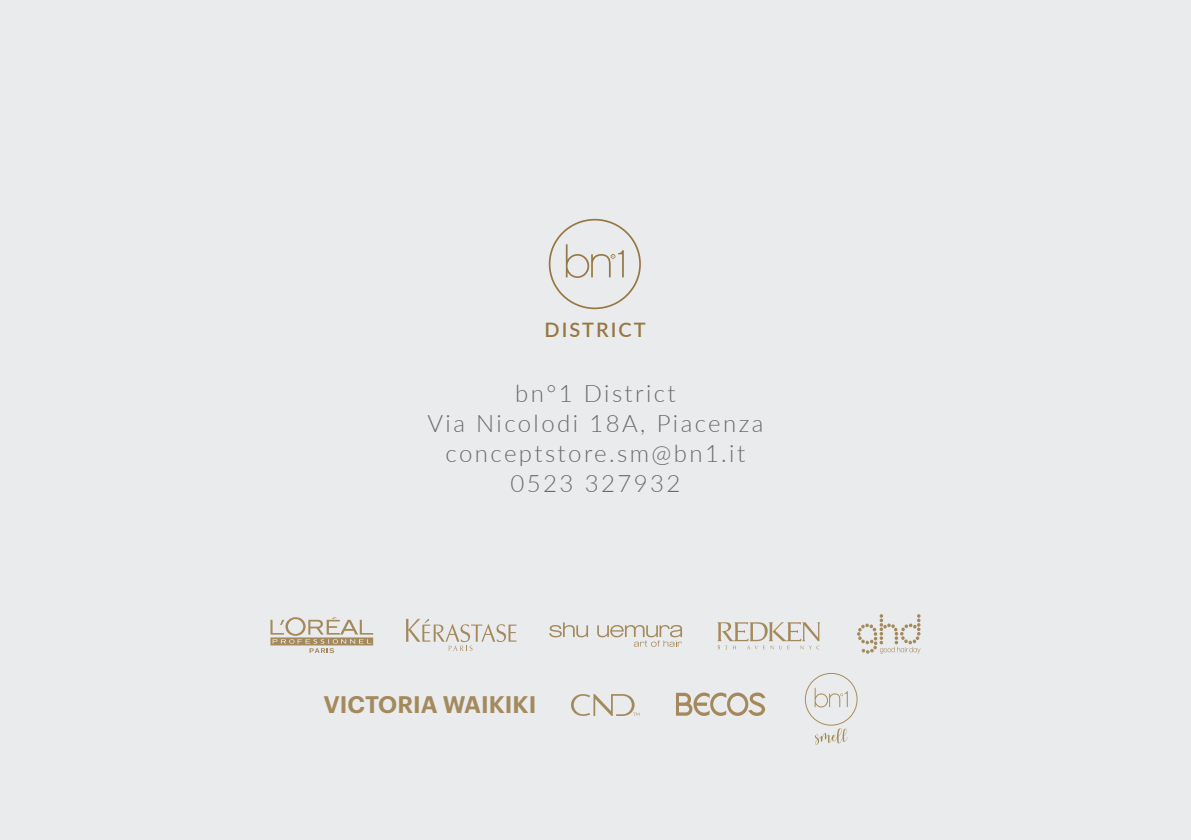
<style>
.page{position:relative;width:1191px;height:840px;background:#fff}
.page>*{position:absolute;margin:0;border:0;box-sizing:border-box;transform-origin:0 0}
.t1{font:300 24px "Lato";letter-spacing:.1em;color:#6c6b6c}
.t2{font:600 23.4px "Graphik";color:#977742}
.t3{font:600 19.8px "Lato";letter-spacing:.1em;color:#977742}
</style>
<div class="page">
<div style="left:0;top:0;width:1191px;height:839px;background:#e9ebec"></div>
<svg style="left:270px;top:617px;width:103px;height:35px"></svg>
<svg style="left:406px;top:618px;width:110px;height:32px"></svg>
<svg style="left:549px;top:622px;width:133px;height:24px"></svg>
<svg style="left:717px;top:622px;width:103px;height:27px"></svg>
<svg style="left:676px;top:692px;width:89px;height:23px"></svg>
<svg style="left:857px;top:614px;width:63px;height:39px"></svg>
<svg style="left:571px;top:694px;width:68px;height:21px"></svg>
<svg style="left:549px;top:219px;width:92px;height:90px"></svg>
<svg style="left:805px;top:673px;width:52px;height:71px"></svg>
<p class="t3" style="left:544px;top:315px;width:102px">DISTRICT</p>
<p class="t1" style="left:515px;top:376px;width:162px">bn°1 District</p>
<p class="t1" style="left:427px;top:406px;width:337px">Via Nicolodi 18A, Piacenza</p>
<p class="t1" style="left:445px;top:436px;width:301px">conceptstore.sm@bn1.it</p>
<p class="t1" style="left:510px;top:466px;width:171px">0523 327932</p>
<p class="t2" style="left:323px;top:686px;width:214px">VICTORIA WAIKIKI</p>
</div>
